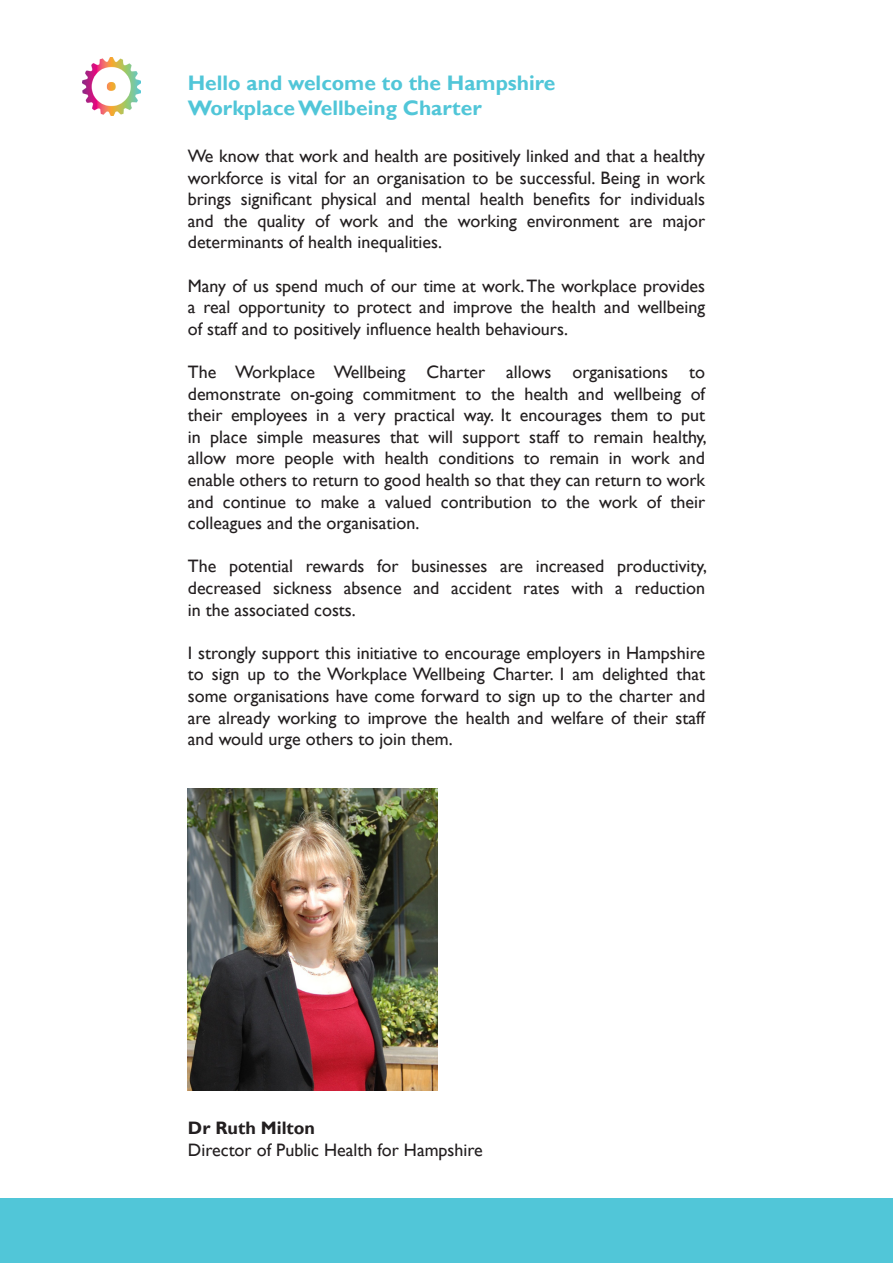
<style>
.page{position:relative;width:893px;height:1263px;background:#fff}
.page>*{position:absolute;margin:0;border:0;box-sizing:border-box;transform-origin:0 0}
.t1{font:700 21px "Gill Sans";color:#51c6d8}
.t2{font:18px/21.6px "Gill Sans";color:#231f20;text-align:justify}
.t3{font:700 18px "Gill Sans";color:#231f20}
</style>
<div class="page">
<img style="left:188px;top:788px;width:249px;height:303px">
<div style="left:0;top:1199px;width:893px;height:64px;background:#51c6d8"></div>
<img style="left:83px;top:57px;width:58px;height:58px">
<p class="t1" style="left:188px;top:70px;width:369px">Hello and welcome to the Hampshire</p>
<p class="t1" style="left:188px;top:96px;width:295px">Workplace Wellbeing Charter</p>
<p class="t2" style="left:188px;top:145px;width:519px">We know that work and health are positively linked and that a healthy workforce is vital for an organisation to be successful. Being in work brings significant physical and mental health benefits for individuals and the quality of work and the working environment are major determinants of health inequalities.</p>
<p class="t2" style="left:188px;top:275px;width:519px">Many of us spend much of our time at work. The workplace provides a real opportunity to protect and improve the health and wellbeing of staff and to positively influence health behaviours.</p>
<p class="t2" style="left:188px;top:361px;width:521px">The Workplace Wellbeing Charter allows organisations to demonstrate on-going commitment to the health and wellbeing of their employees in a very practical way. It encourages them to put in place simple measures that will support staff to remain healthy, allow more people with health conditions to remain in work and enable others to return to good health so that they can return to work and continue to make a valued contribution to the work of their colleagues and the organisation.</p>
<p class="t2" style="left:188px;top:556px;width:521px">The potential rewards for businesses are increased productivity, decreased sickness absence and accident rates with a reduction in the associated costs.</p>
<p class="t2" style="left:188px;top:642px;width:519px">I strongly support this initiative to encourage employers in Hampshire to sign up to the Workplace Wellbeing Charter. I am delighted that some organisations have come forward to sign up to the charter and are already working to improve the health and welfare of their staff and would urge others to join them.</p>
<p class="t3" style="left:188px;top:1117px;width:129px">Dr Ruth Milton</p>
<p class="t2" style="left:188px;top:1139px;width:296px">Director of Public Health for Hampshire</p>
</div>
